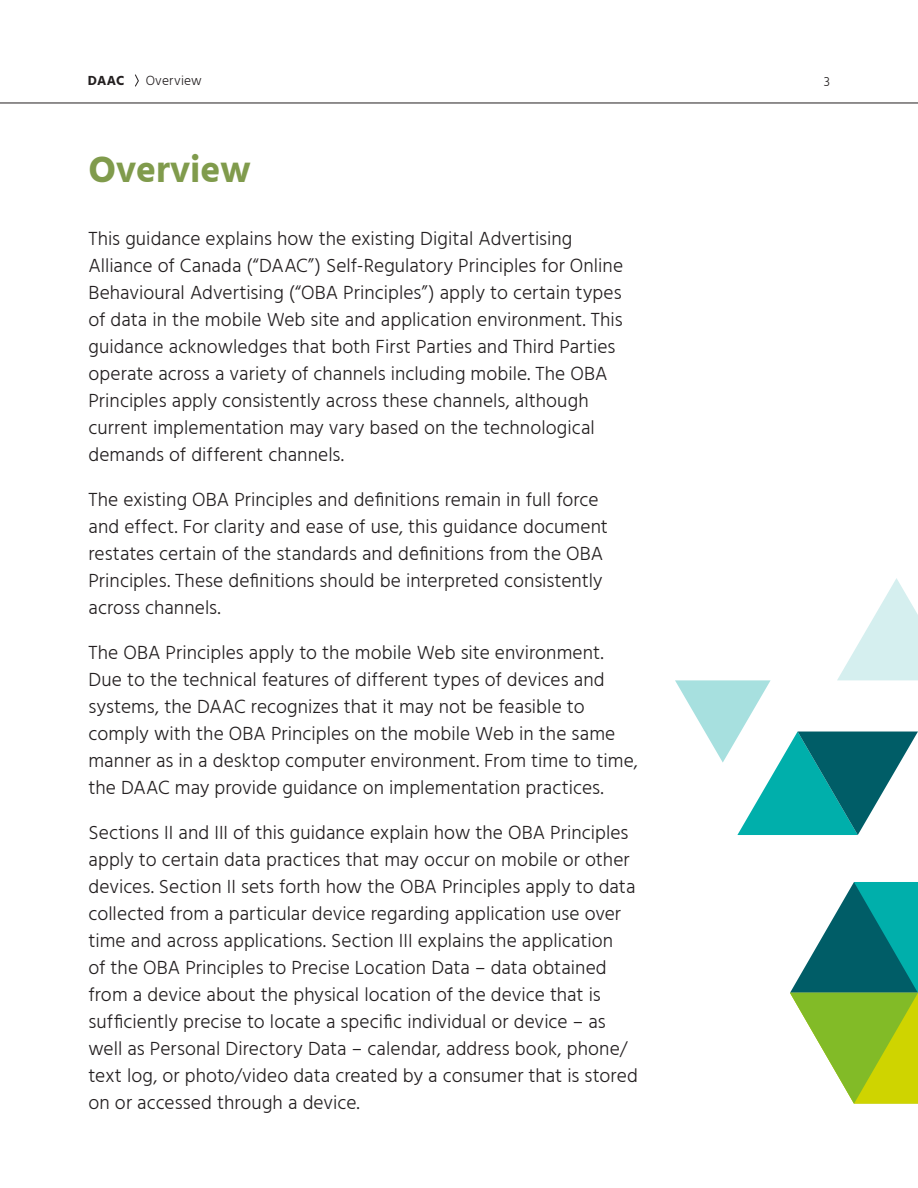
<style>
.page{position:relative;width:918px;height:1188px;background:#fff}
.page>*{position:absolute;margin:0;border:0;box-sizing:border-box;transform-origin:0 0}
.t1{font:700 37.5px "Hind Madurai";color:#809b4c}
.P_-_Intro{font:300 19.5px/27px "Hind Madurai";color:#231f20}
.P___Body_Copy{font:300 13.5px "Hind Madurai";letter-spacing:.015em;color:#231f20}
.P___Body_Copy-2{font:700 13.5px "Hind Madurai";color:#231f20}
</style>
<div class="page">
<hr style="left:0;top:103px;width:918px;height:1px;background:#231f20">
<svg style="left:135px;top:74px;width:4px;height:13px"></svg>
<svg style="left:790px;top:882px;width:128px;height:222px"></svg>
<svg style="left:675px;top:578px;width:243px;height:257px"></svg>
<p class="P___Body_Copy-2" style="left:88px;top:72px;width:38px">DAAC</p>
<p class="P___Body_Copy" style="left:146px;top:73px;width:58px">Overview</p>
<h1 class="t1" style="left:88px;top:145px;width:164px">Overview</h1>
<p class="P_-_Intro" style="left:88px;top:226px;width:536px">This guidance explains how the existing Digital Advertising Alliance of Canada (“DAAC”) Self-Regulatory Principles for Online Behavioural Advertising (“OBA Principles”) apply to certain types of data in the mobile Web site and application environment. This guidance acknowledges that both First Parties and Third Parties operate across a variety of channels including mobile. The OBA Principles apply consistently across these channels, although current implementation may vary based on the technological demands of different channels.</p>
<p class="P_-_Intro" style="left:88px;top:487px;width:521px">The existing OBA Principles and definitions remain in full force and effect. For clarity and ease of use, this guidance document restates certain of the standards and definitions from the OBA Principles. These definitions should be interpreted consistently across channels.</p>
<p class="P_-_Intro" style="left:88px;top:640px;width:551px">The OBA Principles apply to the mobile Web site environment.<br>Due to the technical features of different types of devices and systems, the DAAC recognizes that it may not be feasible to comply with the OBA Principles on the mobile Web in the same manner as in a desktop computer environment. From time to time, the DAAC may provide guidance on implementation practices.</p>
<p class="P_-_Intro" style="left:88px;top:820px;width:551px">Sections II and III of this guidance explain how the OBA Principles apply to certain data practices that may occur on mobile or other devices. Section II sets forth how the OBA Principles apply to data collected from a particular device regarding application use over time and across applications. Section III explains the application<br>of the OBA Principles to Precise Location Data – data obtained from a device about the physical location of the device that is sufficiently precise to locate a specific individual or device – as well as Personal Directory Data – calendar, address book, phone/ text log, or photo/video data created by a consumer that is stored on or accessed through a device.</p>
<p class="P___Body_Copy" style="left:824px;top:73px;width:8px">3</p>
</div>
